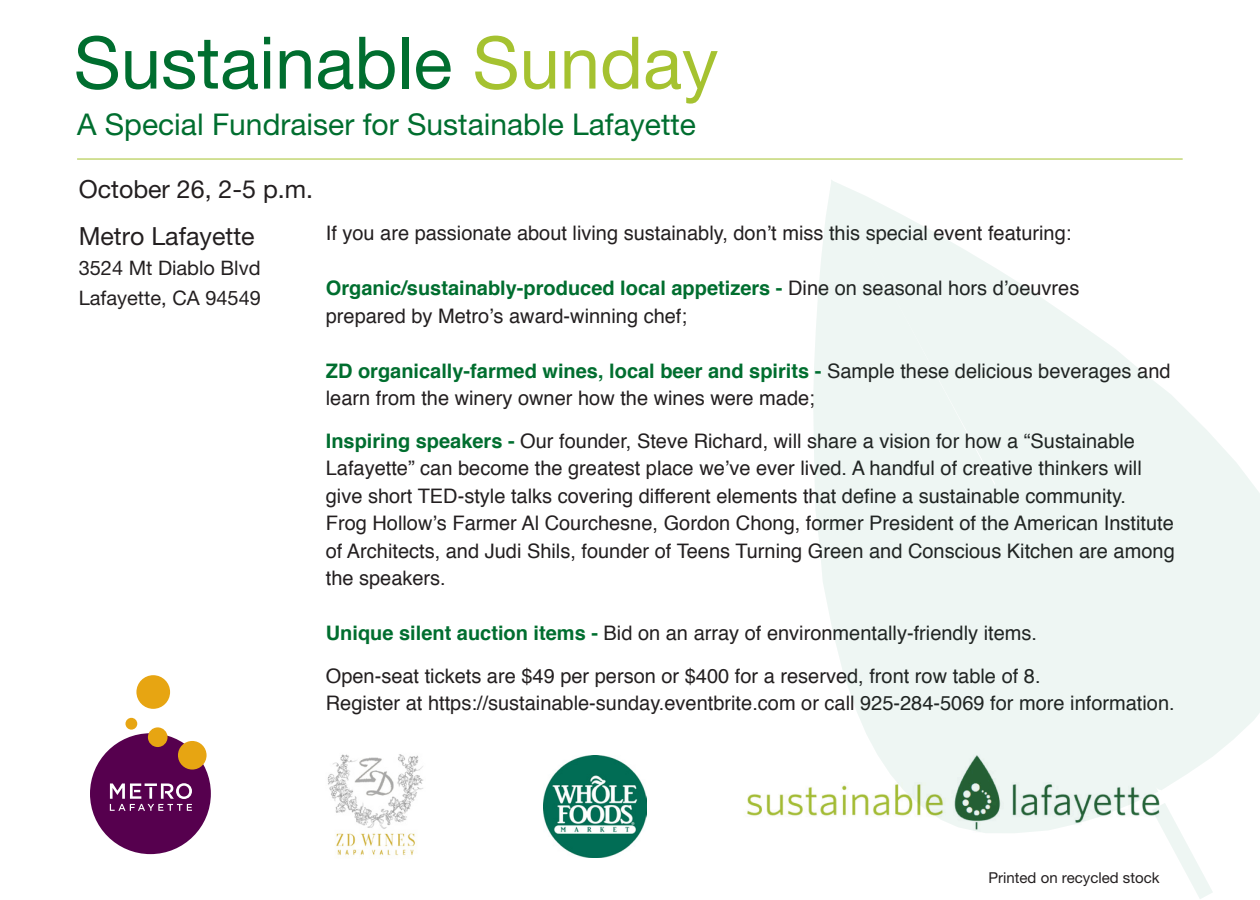
<style>
.page{position:relative;width:1260px;height:900px;background:#fff}
.page>*{position:absolute;margin:0;border:0;box-sizing:border-box;transform-origin:0 0}
.t1{font:72.5px "Helvetica Neue";color:#006e2f}
.t2{font:30px "Helvetica Neue";color:#006e2f}
.t3{font:25px "Helvetica Neue";color:#231f20}
.t4{font:20px/27.5px "Helvetica";color:#231f20}
.t5{font:20px/30px "Helvetica Neue";color:#231f20}
.t6{font:15px "Helvetica Neue";color:#231f20}
.s1{color:#a5c230}
.s2{font-weight:700;color:#006e2f}
</style>
<div class="page">
<hr style="left:77px;top:159px;width:1106px;height:1px;background:#a5c230">
<svg style="left:813px;top:187px;width:18px;height:433px;fill:#eef6f3"></svg>
<svg style="left:831px;top:180px;width:429px;height:593px;fill:#eef6f3"></svg>
<div style="left:988px;top:478px;width:181px;height:262px;background:#eef6f3"></div>
<svg style="left:1172px;top:847px;width:40px;height:52px"></svg>
<div style="left:90px;top:733px;width:121px;height:121px;background:#56004e;border-radius:50%"></div>
<div style="left:136px;top:675px;width:34px;height:34px;background:#e7a512;border-radius:50%"></div>
<div style="left:178px;top:741px;width:29px;height:29px;background:#e7a512;border-radius:50%"></div>
<div style="left:148px;top:727px;width:20px;height:20px;background:#e7a512;border-radius:50%"></div>
<div style="left:125px;top:718px;width:12px;height:12px;background:#e7a512;border-radius:50%"></div>
<svg style="left:110px;top:783px;width:82px;height:28px"></svg>
<img style="left:544px;top:756px;width:102px;height:102px">
<img style="left:747px;top:740px;width:441px;height:107px">
<img style="left:327px;top:754px;width:96px;height:104px">
<p class="t1" style="left:74px;top:20px;width:646px">Sustainable <span class="s1">Sunday</span></p>
<p class="t2" style="left:77px;top:107px;width:620px">A Special Fundraiser for Sustainable Lafayette</p>
<p class="t3" style="left:79px;top:174px;width:236px">October 26, 2-5 p.m.</p>
<p class="t3" style="left:79px;top:221px;width:177px">Metro Lafayette</p>
<p class="t5" style="left:79px;top:252px;width:184px">3524 Mt Diablo Blvd<br>Lafayette, CA 94549</p>
<p class="t4" style="left:326px;top:220px;width:747px">If you are passionate about living sustainably, don’t miss this special event featuring:</p>
<p class="t4" style="left:326px;top:275px;width:755px"><span class="s2">Organic/sustainably-produced local appetizers -</span> Dine on seasonal hors d’oeuvres prepared by Metro’s award-winning chef;</p>
<p class="t4" style="left:326px;top:358px;width:846px"><span class="s2">ZD organically-farmed wines, local beer and spirits -</span> Sample these delicious beverages and learn from the winery owner how the wines were made;</p>
<p class="t4" style="left:326px;top:428px;width:851px"><span class="s2">Inspiring speakers -</span> Our founder, Steve Richard, will share a vision for how a “Sustainable Lafayette” can become the greatest place we’ve ever lived. A handful of creative thinkers will give short TED-style talks covering different elements that define a sustainable community.<br>Frog Hollow’s Farmer Al Courchesne, Gordon Chong, former President of the American Institute of Architects, and Judi Shils, founder of Teens Turning Green and Conscious Kitchen are among the speakers.</p>
<p class="t4" style="left:326px;top:620px;width:713px"><span class="s2">Unique silent auction items -</span> Bid on an array of environmentally-friendly items.</p>
<p class="t4" style="left:326px;top:663px;width:850px">Open-seat tickets are $49 per person or $400 for a reserved, front row table of 8.<br>Register at https://sustainable-sunday.eventbrite.com or call 925-284-5069 for more information.</p>
<p class="t6" style="left:988px;top:869px;width:173px">Printed on recycled stock</p>
</div>
